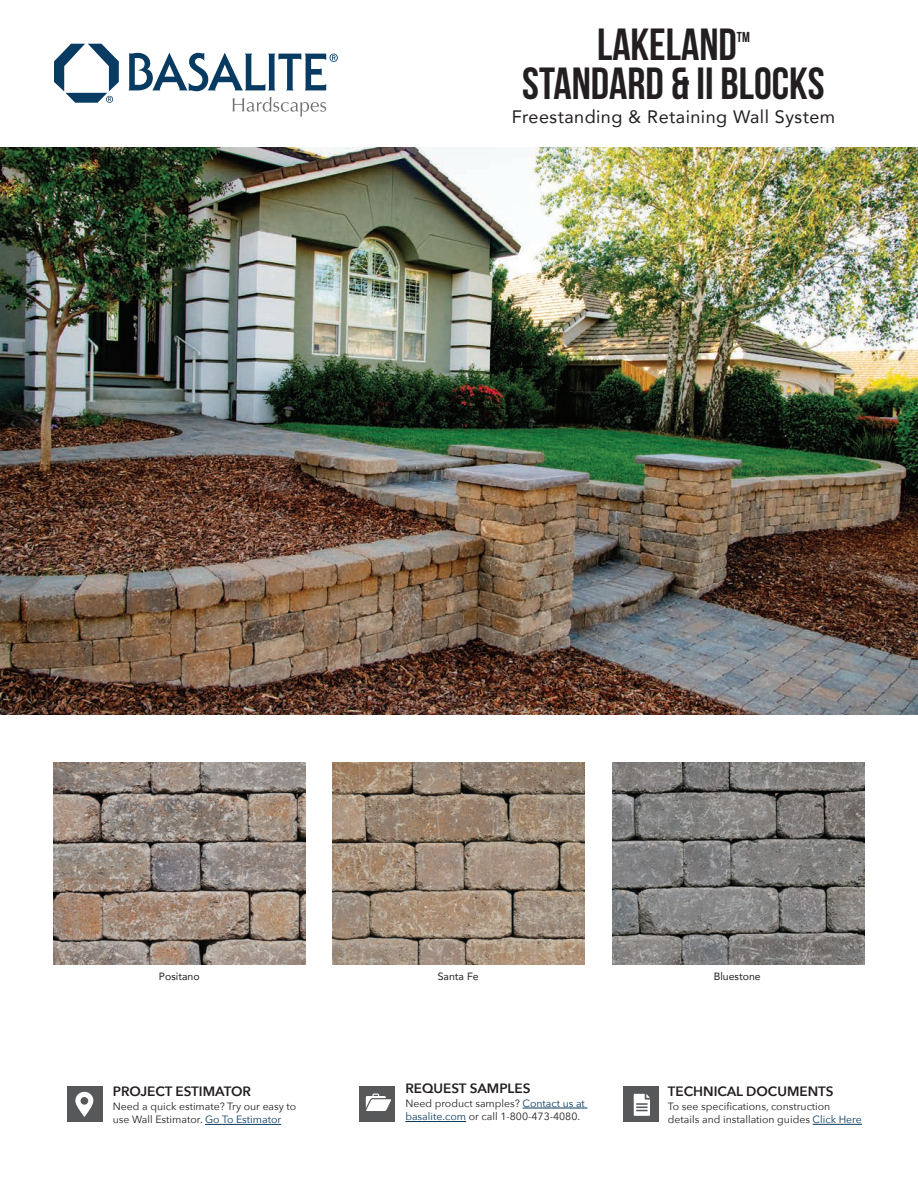
<style>
.page{position:relative;width:918px;height:1188px;background:#fff}
.page>*{position:absolute;margin:0;border:0;box-sizing:border-box;transform-origin:0 0}
.t1{font:700 45px "Bebas Neue";color:#231f20}
.t2{font:18px "Avenir";letter-spacing:.025em;color:#231f20}
.t3{font:700 14.4px "Bebas Neue";color:#231f20}
.t4{font:600 13.5px "Avenir Next";color:#231f20}
.t5{font:10.5px/13.5px "Avenir Next";color:#231f20}
.t6{font:10.5px "Avenir";color:#231f20}
.s1{color:#083b61}
</style>
<div class="page">
<img style="left:0;top:147px;width:918px;height:567px">
<div style="left:359px;top:1086px;width:36px;height:35px;background:#57585a"></div>
<svg style="left:366px;top:1093px;width:25px;height:18px"></svg>
<div style="left:623px;top:1086px;width:36px;height:36px;background:#57585a"></div>
<svg style="left:634px;top:1094px;width:16px;height:22px"></svg>
<hr style="left:205px;top:1124px;width:76px;height:1px;background:#083b61">
<hr style="left:523px;top:1108px;width:62px;height:1px;background:#083b61">
<hr style="left:405px;top:1121px;width:61px;height:1px;background:#083b61">
<hr style="left:813px;top:1124px;width:49px;height:1px;background:#083b61">
<div style="left:67px;top:1086px;width:36px;height:36px;background:#57585a"></div>
<svg style="left:75px;top:1091px;width:19px;height:26px"></svg>
<svg style="left:233px;top:97px;width:93px;height:20px"></svg>
<svg style="left:54px;top:44px;width:65px;height:59px"></svg>
<svg style="left:128px;top:53px;width:210px;height:38px"></svg>
<img style="left:53px;top:763px;width:252px;height:202px">
<img style="left:333px;top:763px;width:252px;height:201px">
<img style="left:613px;top:763px;width:252px;height:201px">
<p class="t1" style="left:597px;top:18px;width:141px">LAKELAND</p>
<p class="t3" style="left:737px;top:28px;width:14px">TM</p>
<p class="t1" style="left:522px;top:57px;width:304px">STANDARD &amp; II BLOCKS</p>
<p class="t2" style="left:512px;top:105px;width:325px">Freestanding &amp; Retaining Wall System</p>
<p class="t6" style="left:159px;top:969px;width:42px">Positano</p>
<p class="t6" style="left:438px;top:969px;width:42px">Santa Fe</p>
<p class="t6" style="left:714px;top:969px;width:48px">Bluestone</p>
<p class="t4" style="left:113px;top:1083px;width:140px">PROJECT ESTIMATOR</p>
<p class="t5" style="left:113px;top:1100px;width:185px">Need a quick estimate? Try our easy to use Wall Estimator. <span class="s1">Go To Estimator</span></p>
<p class="t4" style="left:405px;top:1080px;width:127px">REQUEST SAMPLES</p>
<p class="t5" style="left:405px;top:1097px;width:181px">Need product samples? <span class="s1">Contact us at basalite.com</span> or call 1-800-473-4080.</p>
<p class="t4" style="left:668px;top:1083px;width:167px">TECHNICAL DOCUMENTS</p>
<p class="t5" style="left:668px;top:1100px;width:164px">To see specifications, construction</p>
<p class="t5" style="left:668px;top:1113px;width:195px">details and installation guides <span class="s1">Click Here</span></p>
</div>
